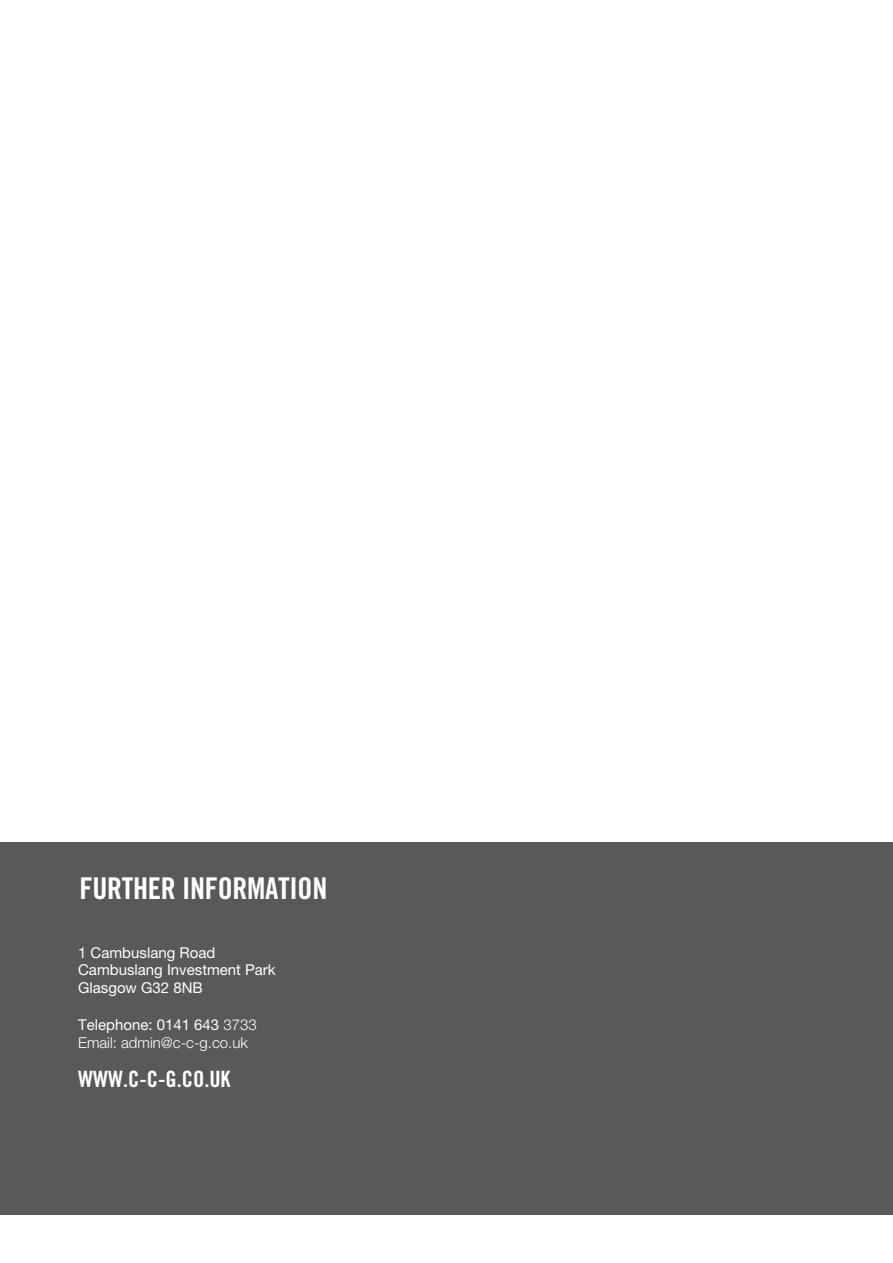
<style>
.page{position:relative;width:893px;height:1263px;background:#fff}
.page>*{position:absolute;margin:0;border:0;box-sizing:border-box;transform-origin:0 0}
.t1{font:30px "Trade Gothic LT Std Bd Cn 20";letter-spacing:-.01em;color:#fff}
.t2{font:22.5px "Trade Gothic LT Std Bd Cn 20";color:#fff}
.t3{font:15px/17.5px "Helvetica Neue";color:#fff}
.t4{font:300 15px "Helvetica Neue LT Std";color:#fff}
.s1{font-family:"Helvetica Neue LT Std";font-weight:300}
</style>
<div class="page">
<div style="left:0;top:842px;width:893px;height:372px;background:#58595b"></div>
<h1 class="t1" style="left:79px;top:870px;width:249px">FURTHER INFORMATION</h1>
<p class="t3" style="left:78px;top:943px;width:199px">1 Cambuslang Road<br>Cambuslang Investment Park<br>Glasgow G32 8NB</p>
<p class="t3" style="left:78px;top:1015px;width:180px">Telephone: 0141 643 <span class="s1">3733</span></p>
<p class="t4" style="left:78px;top:1033px;width:171px">Email: admin@c-c-g.co.uk</p>
<h2 class="t2" style="left:78px;top:1066px;width:154px">WWW.C-C-G.CO.UK</h2>
</div>
